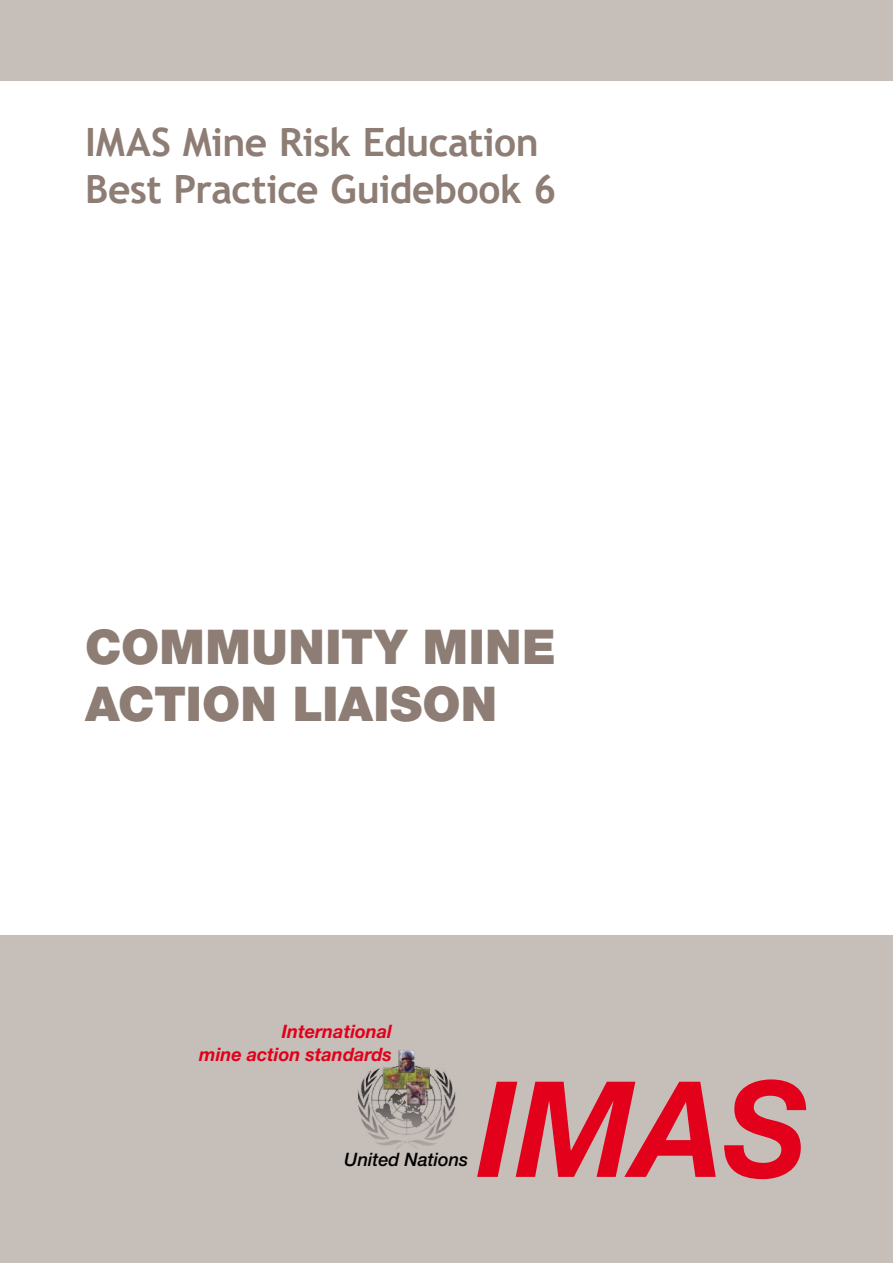
<style>
.page{position:relative;width:893px;height:1263px;background:#fff}
.page>*{position:absolute;margin:0;border:0;box-sizing:border-box;transform-origin:0 0}
.t1{font:italic 700 133.2px "Helvetica Neue";color:#e2001a}
.t2{font:900 48px/57.6px "Helvetica Neue";letter-spacing:.005em;color:#8d7d74}
.t3{font:700 39px/46.8px "Trebuchet MS";letter-spacing:-.01em;color:#8d7d74}
.t4{font:italic 700 18.45px/22.2px "Helvetica Neue";color:#e2001a;text-align:right}
.t5{font:italic 500 18.45px "Helvetica Neue";color:#000}
</style>
<div class="page">
<div style="left:0;top:0;width:893px;height:81px;background:#c6beb9"></div>
<div style="left:0;top:935px;width:893px;height:328px;background:#c6beb9"></div>
<img style="left:358px;top:1068px;width:98px;height:81px">
<img style="left:380px;top:1050px;width:52px;height:57px">
<p class="t3" style="left:85px;top:119px;width:473px">IMAS Mine Risk Education<br>Best Practice Guidebook 6</p>
<p class="t2" style="left:85px;top:617px;width:473px">COMMUNITY MINE<br>ACTION LIAISON</p>
<p class="t4" style="left:199px;top:1020px;width:194px">International<br>mine action standards</p>
<p class="t5" style="left:344px;top:1149px;width:125px">United Nations</p>
<h1 class="t1" style="left:478px;top:1047px;width:332px">IMAS</h1>
</div>
